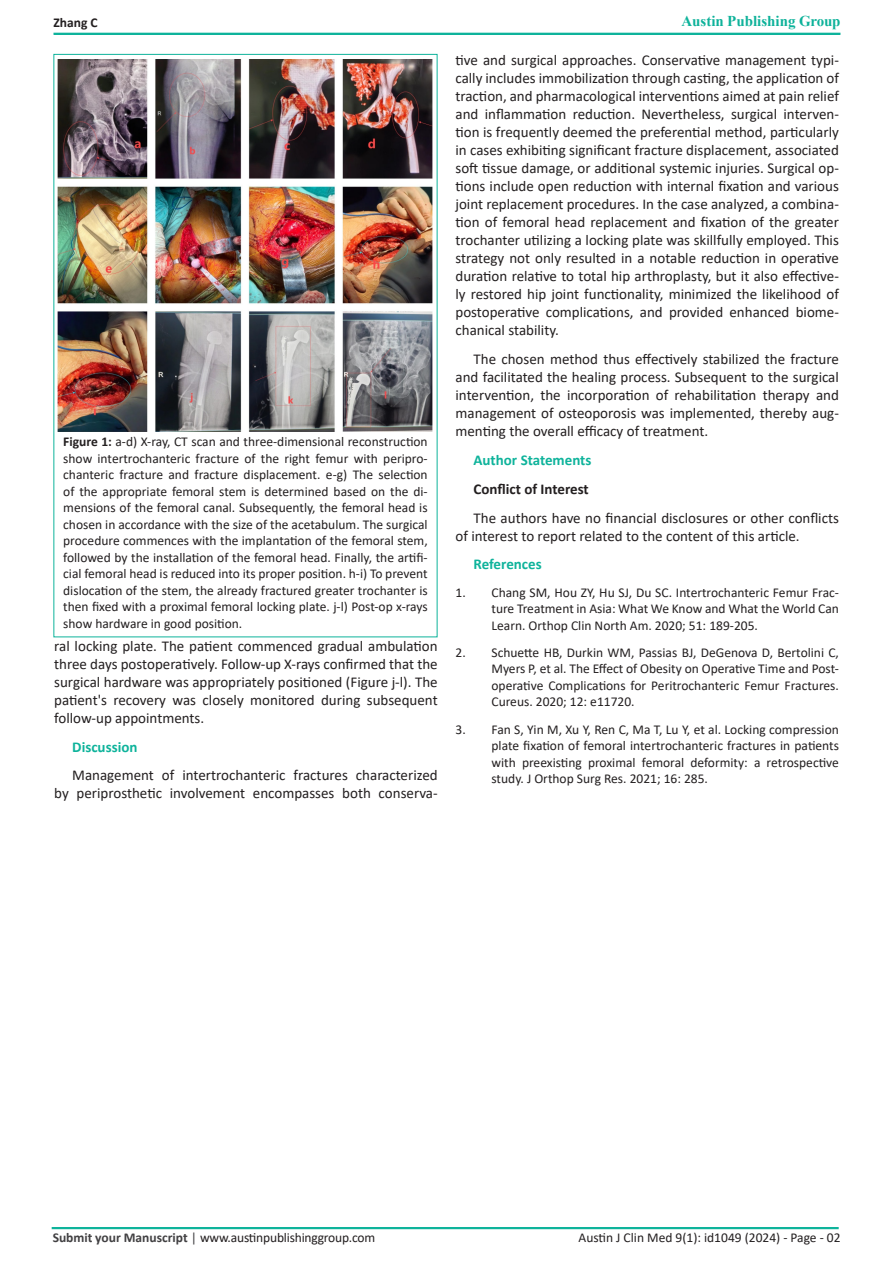
<style>
.page{position:relative;width:893px;height:1263px;background:#fff}
.page>*{position:absolute;margin:0;border:0;box-sizing:border-box;transform-origin:0 0}
.t1{font:15px/18px "Calibri";color:#231f20;text-align:justify}
.t2{font:700 15px "Calibri";color:#0eb39b}
.t3{font:700 15px "Times New Roman";color:#0eb29a}
.t4{font:700 15px "Calibri";color:#231f20}
.t5{font:13.5px/16.5px "Calibri";color:#231f20;text-align:justify}
.t6{font:700 13.5px "Calibri";color:#231f20}
.s1{color:#0eb39b}
.s2{font-weight:700}
.s3{font-weight:700;color:#414042}
.s4{color:#414042}
</style>
<div class="page">
<div style="left:53px;top:33px;width:787px;height:2px;border:2px solid #0eb39b"></div>
<div style="left:52px;top:1227px;width:787px;height:2px;border:2px solid #0eb39b"></div>
<img style="left:57px;top:59px;width:376px;height:372px">
<p class="t6" style="left:53px;top:13px;width:46px">Zhang C</p>
<p class="t3" style="left:681px;top:10px;width:161px"><span class="s1">A</span>ustin Publishing Group</p>
<p class="t5" style="left:63px;top:433px;width:366px"><span class="s2">Figure 1:</span> a-d) X-ray, CT scan and three-dimensional reconstruction show intertrochanteric fracture of the right femur with peripro&shy;chanteric fracture and fracture displacement. e-g) The selection of the appropriate femoral stem is determined based on the di&shy;mensions of the femoral canal. Subsequently, the femoral head is chosen in accordance with the size of the acetabulum. The surgical procedure commences with the implantation of the femoral stem, followed by the installation of the femoral head. Finally, the artifi&shy;cial femoral head is reduced into its proper position. h-i) To prevent dislocation of the stem, the already fractured greater trochanter is then fixed with a proximal femoral locking plate. j-l) Post-op x-rays show hardware in good position.</p>
<p class="t1" style="left:54px;top:636px;width:385px">ral locking plate. The patient commenced gradual ambulation three days postoperatively. Follow-up X-rays confirmed that the surgical hardware was appropriately positioned (Figure j-l). The patient's recovery was closely monitored during subsequent follow-up appointments.</p>
<p class="t2" style="left:72px;top:736px;width:67px">Discussion</p>
<p class="t1" style="left:54px;top:766px;width:385px;text-align:right">Management of intertrochanteric fractures characterized by periprosthetic involvement encompasses both conserva-</p>
<p class="t1" style="left:455px;top:51px;width:385px">tive and surgical approaches. Conservative management typi&shy;cally includes immobilization through casting, the application of traction, and pharmacological interventions aimed at pain relief and inflammation reduction. Nevertheless, surgical interven&shy;tion is frequently deemed the preferential method, particularly in cases exhibiting significant fracture displacement, associated soft tissue damage, or additional systemic injuries. Surgical op&shy;tions include open reduction with internal fixation and various joint replacement procedures. In the case analyzed, a combina&shy;tion of femoral head replacement and fixation of the greater trochanter utilizing a locking plate was skillfully employed. This strategy not only resulted in a notable reduction in operative duration relative to total hip arthroplasty, but it also effective&shy;ly restored hip joint functionality, minimized the likelihood of postoperative complications, and provided enhanced biome&shy;chanical stability.</p>
<p class="t1" style="left:455px;top:350px;width:385px;text-indent:18px">The chosen method thus effectively stabilized the fracture and facilitated the healing process. Subsequent to the surgical intervention, the incorporation of rehabilitation therapy and management of osteoporosis was implemented, thereby aug&shy;menting the overall efficacy of treatment.</p>
<p class="t2" style="left:473px;top:449px;width:120px">Author Statements</p>
<p class="t4" style="left:473px;top:478px;width:117px">Conflict of Interest</p>
<p class="t1" style="left:455px;top:508px;width:385px;text-indent:18px">The authors have no financial disclosures or other conflicts of interest to report related to the content of this article.</p>
<p class="t2" style="left:473px;top:554px;width:70px">References</p>
<p class="t5" style="left:491px;top:583px;width:349px;text-indent:-36px">1. Chang SM, Hou ZY, Hu SJ, Du SC. Intertrochanteric Femur Frac&shy;ture Treatment in Asia: What We Know and What the World Can Learn. Orthop Clin North Am. 2020; 51: 189-205.</p>
<p class="t5" style="left:491px;top:644px;width:349px;text-indent:-36px">2. Schuette HB, Durkin WM, Passias BJ, DeGenova D, Bertolini C, Myers P, et al. The Effect of Obesity on Operative Time and Post&shy;operative Complications for Peritrochanteric Femur Fractures.<br>Cureus. 2020; 12: e11720.</p>
<p class="t5" style="left:491px;top:721px;width:349px;text-indent:-36px">3. Fan S, Yin M, Xu Y, Ren C, Ma T, Lu Y, et al. Locking compression plate fixation of femoral intertrochanteric fractures in patients with preexisting proximal femoral deformity: a retrospective study. J Orthop Surg Res. 2021; 16: 285.</p>
<p class="t5" style="left:53px;top:1228px;width:324px"><span class="s3">Submit your Manuscript</span> <span class="s4">|</span> www.austinpublishinggroup.com</p>
<p class="t5" style="left:579px;top:1229px;width:263px">Austin J Clin Med 9(1): id1049 (2024) - Page - 02</p>
</div>
